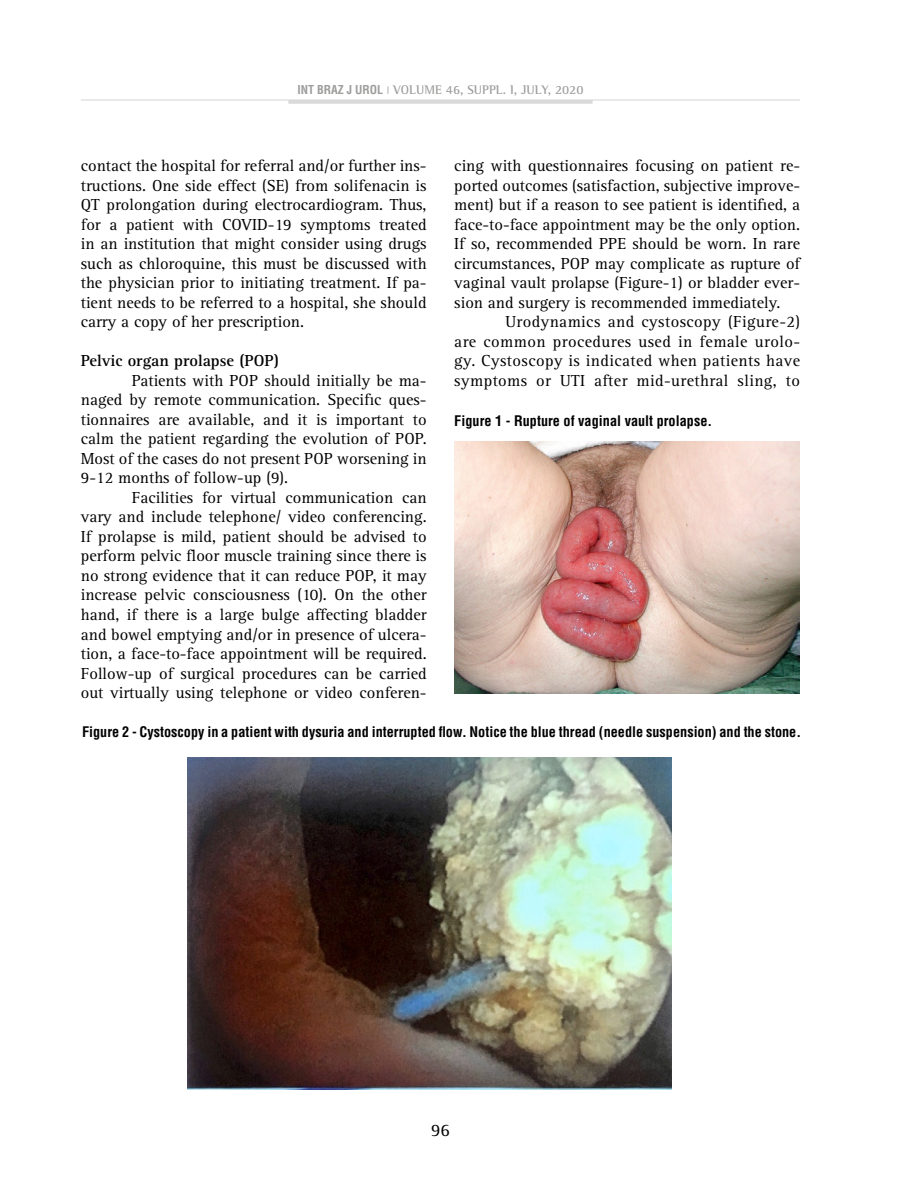
<style>
.page{position:relative;width:898px;height:1200px;background:#fff}
.page>*{position:absolute;margin:0;border:0;box-sizing:border-box;transform-origin:0 0}
.t1{font:18px "Rotis Serif";color:#000}
.TEXTO_ARTIGO{font:16.5px/19.5px "Rotis Serif";color:#000;text-align:justify}
.SUB_MARCADORES{font:700 16.5px "Rotis Serif";color:#000}
.TITULO_TABELAS_E_FIG{font:700 condensed 14.25px "Helvetica";color:#000}
.t2{font:700 12.75px "Rotis Semi Serif";color:#9d9d9c}
.s1{font-family:"Helvetica";font-stretch:condensed;font-size:12px}
</style>
<div class="page">
<hr style="left:81px;top:99px;width:718px;height:2px;background:#e3e3e3">
<hr style="left:288px;top:100px;width:304px;height:4px;background:#dadada">
<img style="left:454px;top:442px;width:345px;height:251px">
<img style="left:188px;top:757px;width:482px;height:332px">
<p class="t2" style="left:297px;top:82px;width:287px"><span class="s1">INT BRAZ J UROL</span> <sup>|</sup> VOLUME 46, SUPPL. I, JULY, 2020</p>
<p class="TEXTO_ARTIGO" style="left:81px;top:156px;width:347px">contact the hospital for referral and/or further ins&shy;tructions. One side effect (SE) from solifenacin is QT prolongation during electrocardiogram. Thus, for a patient with COVID-19 symptoms treated in an institution that might consider using drugs such as chloroquine, this must be discussed with the physician prior to initiating treatment. If pa&shy;tient needs to be referred to a hospital, she should carry a copy of her prescription.</p>
<p class="SUB_MARCADORES" style="left:81px;top:351px;width:199px">Pelvic organ prolapse (POP)</p>
<p class="TEXTO_ARTIGO" style="left:81px;top:371px;width:347px;text-indent:51px">Patients with POP should initially be ma&shy;naged by remote communication. Specific ques&shy;tionnaires are available, and it is important to calm the patient regarding the evolution of POP.<br>Most of the cases do not present POP worsening in 9-12 months of follow-up (9).</p>
<p class="TEXTO_ARTIGO" style="left:81px;top:488px;width:347px;text-indent:51px">Facilities for virtual communication can vary and include telephone/ video conferencing.<br>If prolapse is mild, patient should be advised to perform pelvic floor muscle training since there is no strong evidence that it can reduce POP, it may increase pelvic consciousness (10). On the other hand, if there is a large bulge affecting bladder and bowel emptying and/or in presence of ulcera&shy;tion, a face-to-face appointment will be required.<br>Follow-up of surgical procedures can be carried out virtually using telephone or video conferen-</p>
<p class="TEXTO_ARTIGO" style="left:454px;top:156px;width:347px">cing with questionnaires focusing on patient re&shy;ported outcomes (satisfaction, subjective improve&shy;ment) but if a reason to see patient is identified, a face-to-face appointment may be the only option.<br>If so, recommended PPE should be worn. In rare circumstances, POP may complicate as rupture of vaginal vault prolapse (Figure-1) or bladder ever&shy;sion and surgery is recommended immediately.</p>
<p class="TEXTO_ARTIGO" style="left:454px;top:312px;width:347px;text-indent:51px">Urodynamics and cystoscopy (Figure-2) are common procedures used in female urolo&shy;gy. Cystoscopy is indicated when patients have symptoms or UTI after mid-urethral sling, to</p>
<p class="TITULO_TABELAS_E_FIG" style="left:454px;top:411px;width:259px">Figure 1 - Rupture of vaginal vault prolapse.</p>
<p class="TITULO_TABELAS_E_FIG" style="left:82px;top:723px;width:720px">Figure 2 - Cystoscopy in a patient with dysuria and interrupted flow. Notice the blue thread (needle suspension) and the stone.</p>
<p class="t1" style="left:431px;top:1119px;width:20px">96</p>
</div>
